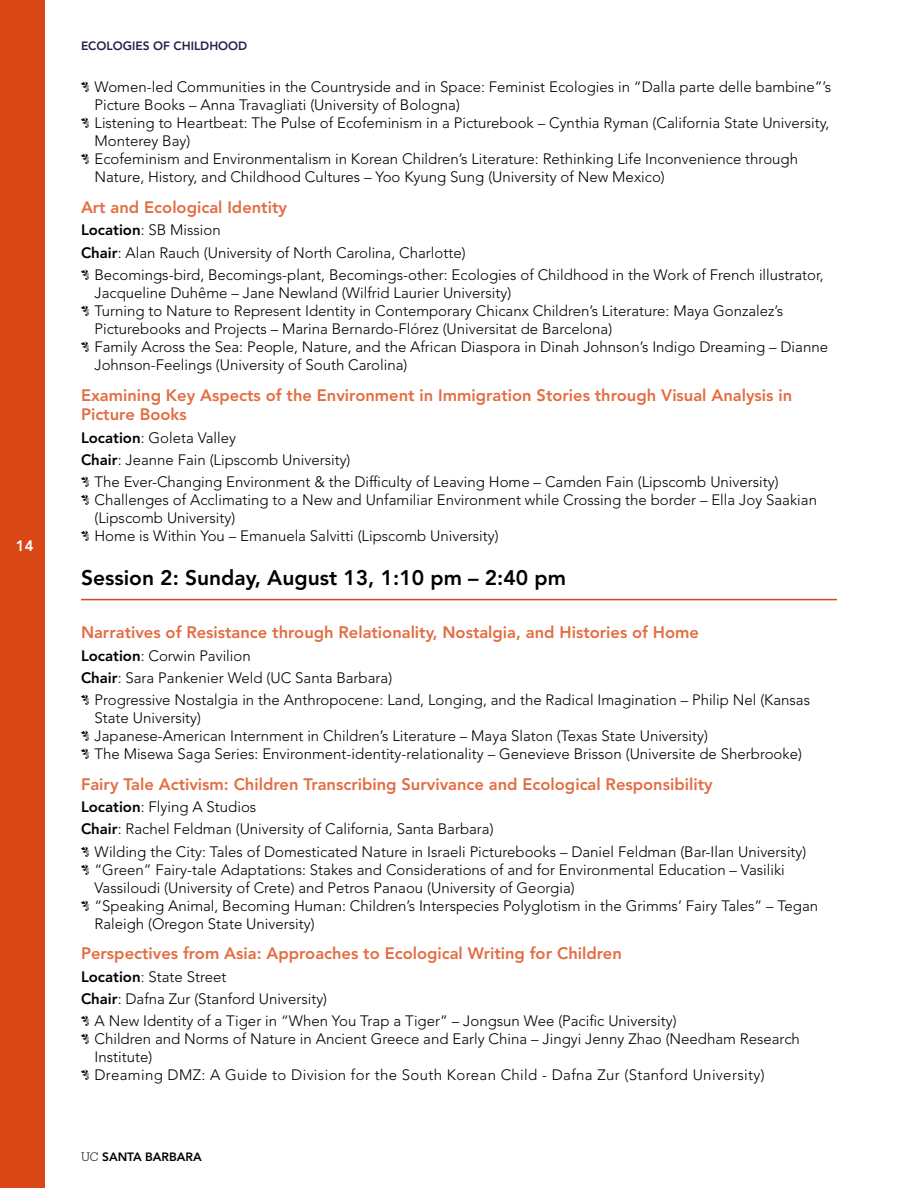
<style>
.page{position:relative;width:918px;height:1188px;background:#fff}
.page>*{position:absolute;margin:0;border:0;box-sizing:border-box;transform-origin:0 0}
.t1{font:800 21px "Avenir LT Std";color:#000}
.t2{font:800 16.5px/19.8px "Avenir LT Std";color:#e36d42}
.t3{font:300 15px/18px "Avenir LT Std";color:#000}
.t4{font:800 15px "Avenir LT Std";color:#fff}
.t5{font:800 12px "Avenir LT Std";color:#21224b}
.t6{font:800 12px "Avenir LT Std";color:#000}
.s1{font-weight:800}
.s2{font-family:"Produkt";font-weight:300}
</style>
<div class="page">
<div style="left:0;top:0;width:45px;height:1188px;background:#da4716"></div>
<hr style="left:81px;top:599px;width:756px;height:1px;background:#da4716">
<p class="t4" style="left:16px;top:537px;width:19px">14</p>
<p class="t5" style="left:81px;top:38px;width:168px">ECOLOGIES OF CHILDHOOD</p>
<p class="t3" style="left:94px;top:78px;width:738px">Women-led Communities in the Countryside and in Space: Feminist Ecologies in “Dalla parte delle bambine”’s Picture Books – Anna Travagliati (University of Bologna)<br>Listening to Heartbeat: The Pulse of Ecofeminism in a Picturebook – Cynthia Ryman (California State University, Monterey Bay)<br>Ecofeminism and Environmentalism in Korean Children’s Literature: Rethinking Life Inconvenience through Nature, History, and Childhood Cultures – Yoo Kyung Sung (University of New Mexico)</p>
<p class="t2" style="left:81px;top:197px;width:207px">Art and Ecological Identity</p>
<p class="t3" style="left:81px;top:221px;width:141px"><span class="s1">Location</span>: SB Mission</p>
<p class="t3" style="left:81px;top:243px;width:386px"><span class="s1">Chair</span>: Alan Rauch (University of North Carolina, Charlotte)</p>
<p class="t3" style="left:94px;top:266px;width:731px">Becomings-bird, Becomings-plant, Becomings-other: Ecologies of Childhood in the Work of French illustrator,</p>
<p class="t3" style="left:94px;top:284px;width:735px">Jacqueline Duhême – Jane Newland (Wilfrid Laurier University)<br>Turning to Nature to Represent Identity in Contemporary Chicanx Children’s Literature: Maya Gonzalez’s Picturebooks and Projects – Marina Bernardo-Flórez (Universitat de Barcelona)<br>Family Across the Sea: People, Nature, and the African Diaspora in Dinah Johnson’s Indigo Dreaming – Dianne Johnson-Feelings (University of South Carolina)</p>
<p class="t2" style="left:81px;top:385px;width:713px">Examining Key Aspects of the Environment in Immigration Stories through Visual Analysis in<br>Picture Books</p>
<p class="t3" style="left:81px;top:429px;width:157px"><span class="s1">Location</span>: Goleta Valley</p>
<p class="t3" style="left:81px;top:451px;width:271px"><span class="s1">Chair</span>: Jeanne Fain (Lipscomb University)</p>
<p class="t3" style="left:94px;top:473px;width:686px">The Ever-Changing Environment &amp; the Difficulty of Leaving Home – Camden Fain (Lipscomb University)</p>
<p class="t3" style="left:94px;top:491px;width:724px">Challenges of Acclimating to a New and Unfamiliar Environment while Crossing the border – Ella Joy Saakian (Lipscomb University)<br>Home is Within You – Emanuela Salvitti (Lipscomb University)</p>
<h1 class="t1" style="left:81px;top:566px;width:487px">Session 2: Sunday, August 13, 1:10 pm – 2:40 pm</h1>
<p class="t2" style="left:81px;top:623px;width:620px">Narratives of Resistance through Relationality, Nostalgia, and Histories of Home</p>
<p class="t3" style="left:81px;top:646px;width:171px"><span class="s1">Location</span>: Corwin Pavilion</p>
<p class="t3" style="left:81px;top:669px;width:313px"><span class="s1">Chair</span>: Sara Pankenier Weld (UC Santa Barbara)</p>
<p class="t3" style="left:94px;top:691px;width:717px">Progressive Nostalgia in the Anthropocene: Land, Longing, and the Radical Imagination – Philip Nel (Kansas</p>
<p class="t3" style="left:94px;top:709px;width:709px">State University)<br>Japanese-American Internment in Children’s Literature – Maya Slaton (Texas State University)<br>The Misewa Saga Series: Environment-identity-relationality – Genevieve Brisson (Universite de Sherbrooke)</p>
<p class="t2" style="left:81px;top:774px;width:633px">Fairy Tale Activism: Children Transcribing Survivance and Ecological Responsibility</p>
<p class="t3" style="left:81px;top:798px;width:177px"><span class="s1">Location</span>: Flying A Studios</p>
<p class="t3" style="left:81px;top:820px;width:414px"><span class="s1">Chair</span>: Rachel Feldman (University of California, Santa Barbara)</p>
<p class="t3" style="left:94px;top:843px;width:713px">Wilding the City: Tales of Domesticated Nature in Israeli Picturebooks – Daniel Feldman (Bar-Ilan University)</p>
<p class="t3" style="left:94px;top:861px;width:725px">“Green” Fairy-tale Adaptations: Stakes and Considerations of and for Environmental Education – Vasiliki Vassiloudi (University of Crete) and Petros Panaou (University of Georgia)<br>“Speaking Animal, Becoming Human: Children’s Interspecies Polyglotism in the Grimms’ Fairy Tales” – Tegan Raleigh (Oregon State University)</p>
<p class="t2" style="left:81px;top:944px;width:542px">Perspectives from Asia: Approaches to Ecological Writing for Children</p>
<p class="t3" style="left:81px;top:968px;width:147px"><span class="s1">Location</span>: State Street</p>
<p class="t3" style="left:81px;top:990px;width:248px"><span class="s1">Chair</span>: Dafna Zur (Stanford University)</p>
<p class="t3" style="left:94px;top:1012px;width:584px">A New Identity of a Tiger in “When You Trap a Tiger” – Jongsun Wee (Pacific University)</p>
<p class="t3" style="left:94px;top:1030px;width:707px">Children and Norms of Nature in Ancient Greece and Early China – Jingyi Jenny Zhao (Needham Research<br>Institute)<br>Dreaming DMZ: A Guide to Division for the South Korean Child - Dafna Zur (Stanford University)</p>
<p class="t6" style="left:81px;top:1150px;width:122px"><span class="s2">UC</span> SANTA BARBARA</p>
</div>
